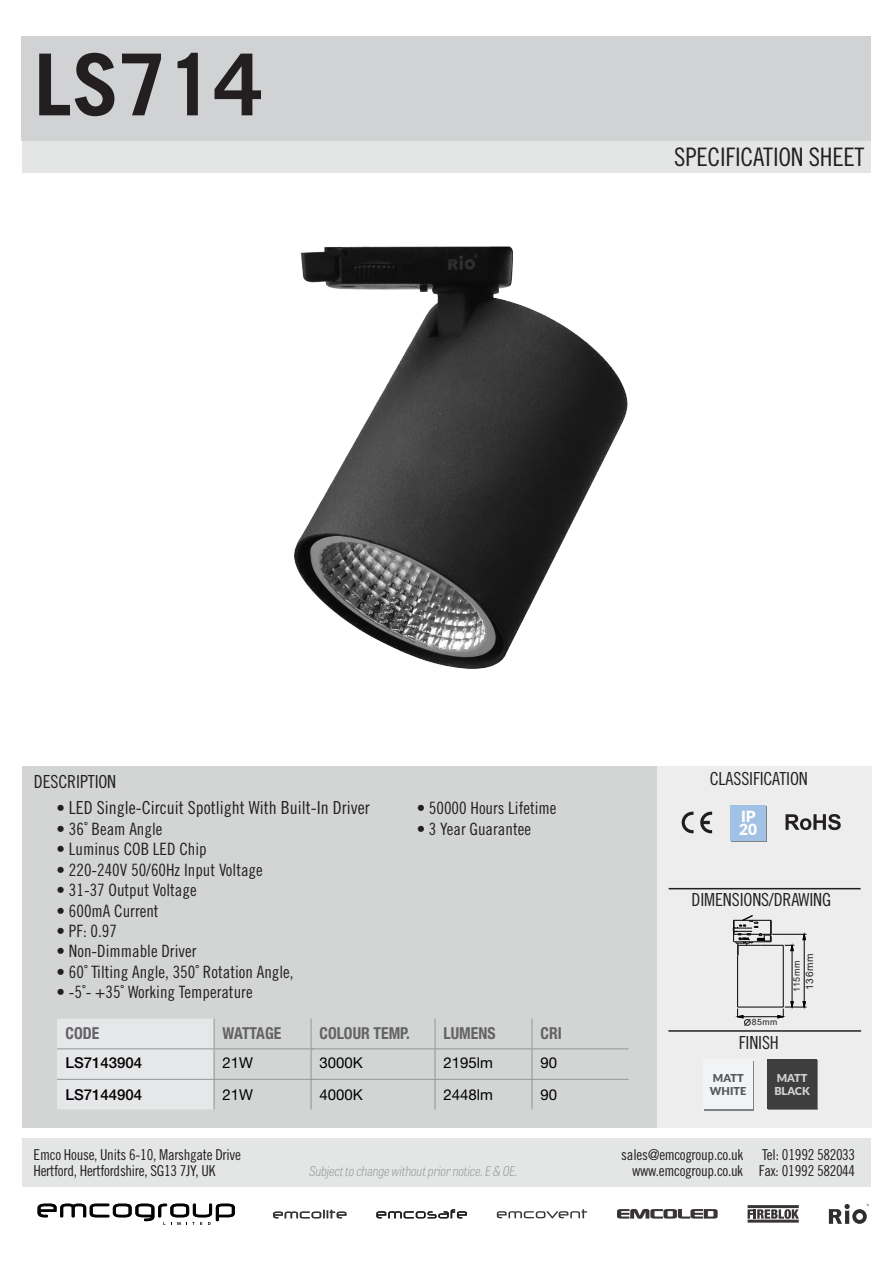
<style>
.page{position:relative;width:893px;height:1263px;background:#fff}
.page>*{position:absolute;margin:0;border:0;box-sizing:border-box;transform-origin:0 0}
.t1{font:700 85.5px "Trade Gothic LT Std";color:#231f20}
.t2{font:25.5px "Trade Gothic LT Std Cn 18";letter-spacing:-.01em;color:#231f20}
.t3{font:18px "Trade Gothic LT Std Cn 18";letter-spacing:-.005em;color:#231f20}
.t4{font:16.95px "Trade Gothic LT Std Cn 18";color:#231f20}
.t5{font:700 condensed 16.5px "Helvetica Neue LT Std";color:#636366;scale:.95 1}
.t6{font:900 15.45px/12.9px "Lato";color:#fff}
.t7{font:15px/16.5px "Trade Gothic LT Std Cn 18";letter-spacing:-.02em;color:#231f20}
.t8{font:15px "Helvetica Neue LT Std";color:#000}
.t9{font:500 15px "Helvetica Neue LT Std";color:#000}
.t10{font:italic 100 13.5px "Tablet Gothic Condensed";color:#939598}
.t11{font:900 10.95px/13px "Lato";color:#57585a}
.t12{font:900 10.95px/13.2px "Lato";color:#d1d2d4}
.t13{font:10.2px "Arial";letter-spacing:.055em;color:#231f20}
.t14{font:8.85px "Arial";letter-spacing:.055em;color:#231f20}
.t15{font:8.7px "Arial";color:#231f20}
.s1{font-size:16.95px}
</style>
<div class="page">
<div style="left:22px;top:767px;width:636px;height:361px;background:#d3d5d5"></div>
<div style="left:657px;top:767px;width:215px;height:361px;background:#ecedec"></div>
<div style="left:22px;top:141px;width:849px;height:32px;background:#e4e5e5"></div>
<div style="left:21px;top:36px;width:850px;height:105px;background:#d1d2d4"></div>
<img style="left:294px;top:246px;width:334px;height:423px">
<hr style="left:669px;top:888px;width:192px;height:1px;background:#231f20">
<hr style="left:668px;top:1030px;width:193px;height:2px;background:#231f20">
<div style="left:22px;top:1138px;width:849px;height:49px;background:#e4e5e5"></div>
<svg style="left:273px;top:1210px;width:73px;height:8px"></svg>
<svg style="left:376px;top:1209px;width:91px;height:9px"></svg>
<svg style="left:38px;top:1204px;width:197px;height:21px"></svg>
<svg style="left:617px;top:1209px;width:101px;height:10px"></svg>
<svg style="left:497px;top:1209px;width:90px;height:9px"></svg>
<svg style="left:748px;top:1209px;width:51px;height:10px"></svg>
<hr style="left:748px;top:1205px;width:51px;height:3px;background:#231f20">
<hr style="left:748px;top:1219px;width:51px;height:3px;background:#231f20">
<svg style="left:829px;top:1204px;width:40px;height:20px"></svg>
<div style="left:704px;top:1061px;width:50px;height:49px;background:#808285"></div>
<div style="left:703px;top:1059px;width:50px;height:50px;background:#f2f3f4"></div>
<div style="left:57px;top:1019px;width:157px;height:90px;background:#e6e7e9"></div>
<hr style="left:214px;top:1018px;width:1px;height:30px;background:#939598">
<hr style="left:311px;top:1018px;width:1px;height:30px;background:#939598">
<hr style="left:435px;top:1018px;width:1px;height:30px;background:#939598">
<hr style="left:532px;top:1018px;width:1px;height:30px;background:#939598">
<hr style="left:57px;top:1048px;width:157px;height:1px;background:#939598">
<hr style="left:214px;top:1048px;width:99px;height:1px;background:#939598">
<hr style="left:214px;top:1049px;width:1px;height:60px;background:#939598">
<hr style="left:311px;top:1048px;width:125px;height:1px;background:#939598">
<hr style="left:311px;top:1049px;width:1px;height:60px;background:#939598">
<hr style="left:435px;top:1048px;width:97px;height:1px;background:#939598">
<hr style="left:434px;top:1049px;width:2px;height:60px;background:#939598">
<hr style="left:532px;top:1048px;width:97px;height:1px;background:#939598">
<hr style="left:531px;top:1049px;width:2px;height:60px;background:#939598">
<hr style="left:57px;top:1079px;width:157px;height:1px;background:#939598">
<hr style="left:214px;top:1079px;width:99px;height:1px;background:#939598">
<hr style="left:311px;top:1079px;width:125px;height:1px;background:#939598">
<hr style="left:435px;top:1079px;width:97px;height:1px;background:#939598">
<hr style="left:532px;top:1079px;width:97px;height:1px;background:#939598">
<svg style="left:682px;top:812px;width:11px;height:21px"></svg>
<svg style="left:700px;top:812px;width:12px;height:21px"></svg>
<svg style="left:786px;top:814px;width:55px;height:16px"></svg>
<svg style="left:731px;top:806px;width:36px;height:35px"></svg>
<div style="left:730px;top:805px;width:36px;height:35px;background:#a1c1e5"></div>
<div style="left:768px;top:1060px;width:50px;height:50px;background:#808285"></div>
<div style="left:767px;top:1059px;width:50px;height:50px;background:#3e3e3f"></div>
<hr style="left:738px;top:1016px;width:45px;height:1px;background:#010202">
<svg style="left:778px;top:1001px;width:28px;height:17px"></svg>
<hr style="left:772px;top:934px;width:34px;height:1px;background:#010202">
<hr style="left:792px;top:945px;width:1px;height:62px;background:#010202">
<hr style="left:804px;top:934px;width:1px;height:73px;background:#010202">
<hr style="left:738px;top:1007px;width:45px;height:1px;background:#010202">
<hr style="left:737px;top:956px;width:1px;height:51px;background:#010202">
<hr style="left:783px;top:945px;width:1px;height:62px;background:#010202">
<svg style="left:733px;top:915px;width:61px;height:42px"></svg>
<svg style="left:737px;top:1008px;width:14px;height:18px"></svg>
<h1 class="t1" style="left:34px;top:32px;width:230px">LS714</h1>
<h2 class="t2" style="left:674px;top:142px;width:192px">SPECIFICATION SHEET</h2>
<p class="t3" style="left:34px;top:771px;width:84px">DESCRIPTION</p>
<p class="t3" style="left:57px;top:797px;width:315px"><span class="s1">•</span> LED Single-Circuit Spotlight With Built-In Driver</p>
<p class="t4" style="left:57px;top:819px;width:107px">• 36˚ Beam Angle</p>
<p class="t4" style="left:57px;top:839px;width:152px">• Luminus COB LED Chip</p>
<p class="t4" style="left:57px;top:859px;width:208px">• 220-240V 50/60Hz Input Voltage</p>
<p class="t4" style="left:57px;top:880px;width:142px">• 31-37 Output Voltage</p>
<p class="t4" style="left:57px;top:900px;width:104px">• 600mA Current</p>
<p class="t4" style="left:57px;top:921px;width:62px">• PF: 0.97</p>
<p class="t4" style="left:57px;top:941px;width:141px">• Non-Dimmable Driver</p>
<p class="t4" style="left:57px;top:962px;width:239px">• 60˚ Tilting Angle, 350˚ Rotation Angle,</p>
<p class="t4" style="left:57px;top:982px;width:197px">• -5˚- +35˚ Working Temperature</p>
<p class="t4" style="left:417px;top:798px;width:141px">• 50000 Hours Lifetime</p>
<p class="t4" style="left:417px;top:819px;width:116px">• 3 Year Guarantee</p>
<p class="t5" style="left:66px;top:1023px;width:37px">CODE</p>
<p class="t5" style="left:223px;top:1023px;width:63px">WATTAGE</p>
<p class="t5" style="left:320px;top:1023px;width:96px">COLOUR TEMP.</p>
<p class="t5" style="left:444px;top:1023px;width:56px">LUMENS</p>
<p class="t5" style="left:541px;top:1023px;width:24px">CRI</p>
<p class="t9" style="left:66px;top:1054px;width:78px">LS7143904</p>
<p class="t8" style="left:223px;top:1054px;width:32px">21W</p>
<p class="t8" style="left:320px;top:1054px;width:45px">3000K</p>
<p class="t8" style="left:444px;top:1054px;width:51px">2195lm</p>
<p class="t8" style="left:541px;top:1054px;width:18px">90</p>
<p class="t9" style="left:66px;top:1086px;width:78px">LS7144904</p>
<p class="t8" style="left:223px;top:1086px;width:32px">21W</p>
<p class="t8" style="left:320px;top:1086px;width:45px">4000K</p>
<p class="t8" style="left:444px;top:1086px;width:51px">2448lm</p>
<p class="t8" style="left:541px;top:1086px;width:18px">90</p>
<p class="t3" style="left:710px;top:768px;width:100px">CLASSIFICATION</p>
<p class="t6" style="left:739px;top:809px;width:19px">IP<br>20</p>
<p class="t3" style="left:692px;top:889px;width:141px">DIMENSIONS/DRAWING</p>
<p class="t15" style="left:752px;top:1016px;width:27px">85mm</p>
<p class="t3" style="left:739px;top:1032px;width:42px">FINISH</p>
<p class="t14" style="left:791px;top:992px;width:32px;rotate:-90deg">115mm</p>
<p class="t13" style="left:802px;top:990px;width:38px;rotate:-90deg">136mm</p>
<p class="t11" style="left:710px;top:1071px;width:38px">MATT<br>WHITE</p>
<p class="t12" style="left:774px;top:1071px;width:37px">MATT<br>BLACK</p>
<p class="t7" style="left:34px;top:1146px;width:209px">Emco House, Units 6-10, Marshgate Drive<br>Hertford, Hertfordshire, SG13 7JY, UK</p>
<p class="t7" style="left:621px;top:1146px;width:123px;text-align:right">sales@emcogroup.co.uk www.emcogroup.co.uk</p>
<p class="t7" style="left:762px;top:1146px;width:94px">Tel: 01992 582033</p>
<p class="t10" style="left:309px;top:1162px;width:210px">Subject to change without prior notice. E &amp; OE.</p>
<p class="t7" style="left:759px;top:1162px;width:98px">Fax: 01992 582044</p>
</div>
